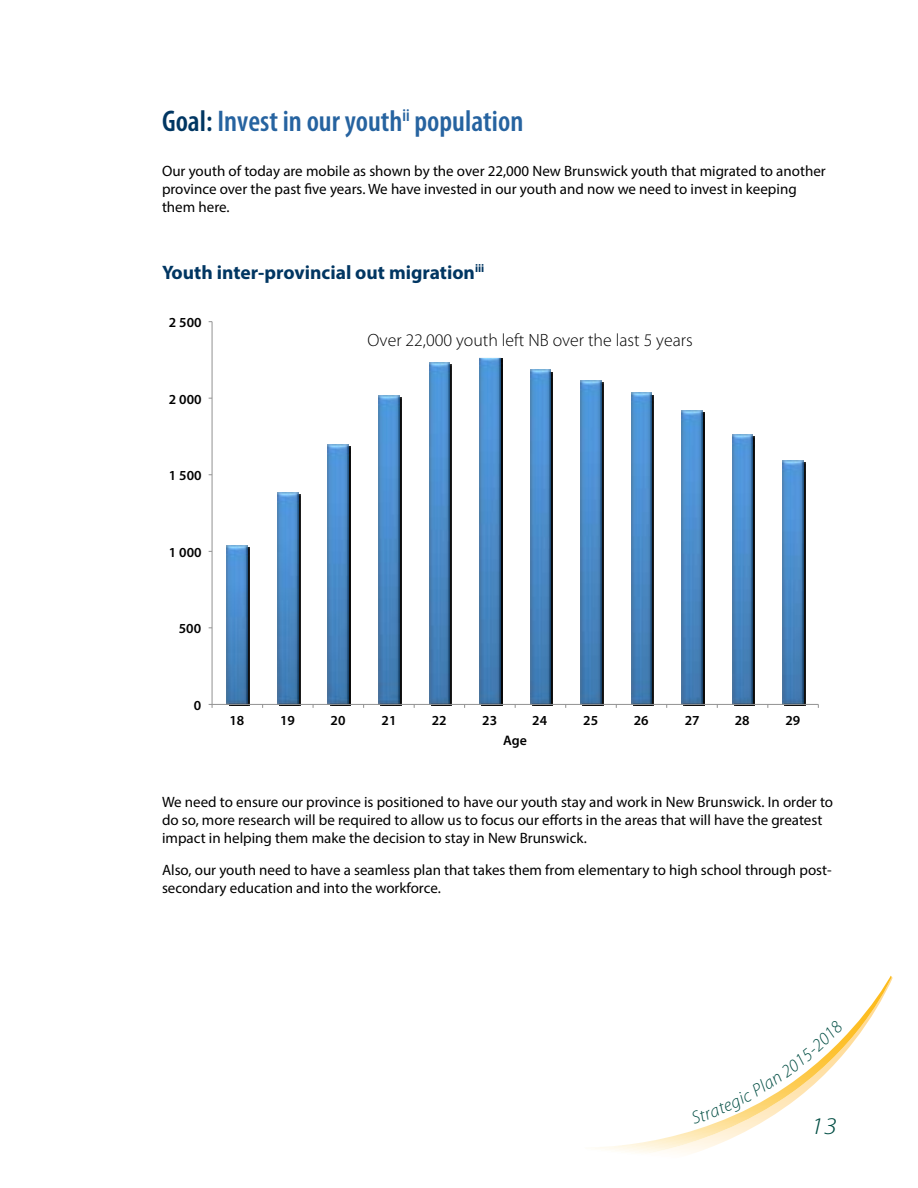
<style>
.page{position:relative;width:918px;height:1188px;background:#fff}
.page>*{position:absolute;margin:0;border:0;box-sizing:border-box;transform-origin:0 0}
.titre_2e_niveau_Goal{font:600 condensed 30px "Myriad Pro";color:#2663a0}
.t1{font:italic 300 24px "Myriad Pro";color:#004d43;scale:1.2 1}
.titre_3e_niveau{font:700 19.5px "Myriad Pro";color:#003662}
.t2{font:300 17.85px "Myriad Pro";color:#000}
.texte_principal{font:15px/18px "Myriad Pro";color:#000}
.t3{font:600 13.8px "Myriad Pro";color:#000}
.s1{color:#003662}
</style>
<div class="page">
<svg style="left:595px;top:975px;width:298px;height:179px"></svg>
<img style="left:248px;top:547px;width:2px;height:157px">
<img style="left:298px;top:495px;width:2px;height:209px">
<img style="left:349px;top:447px;width:2px;height:257px">
<img style="left:399px;top:398px;width:2px;height:306px">
<img style="left:450px;top:364px;width:2px;height:340px">
<img style="left:500px;top:359px;width:2px;height:345px">
<img style="left:551px;top:372px;width:2px;height:332px">
<img style="left:601px;top:382px;width:2px;height:322px">
<img style="left:652px;top:395px;width:2px;height:309px">
<img style="left:702px;top:413px;width:2px;height:291px">
<img style="left:753px;top:436px;width:2px;height:268px">
<img style="left:804px;top:462px;width:1px;height:242px">
<img style="left:227px;top:545px;width:21px;height:159px">
<img style="left:277px;top:493px;width:21px;height:211px">
<img style="left:328px;top:445px;width:21px;height:259px">
<img style="left:378px;top:395px;width:21px;height:309px">
<img style="left:429px;top:362px;width:21px;height:342px">
<img style="left:479px;top:358px;width:21px;height:346px">
<img style="left:530px;top:370px;width:21px;height:334px">
<img style="left:581px;top:380px;width:20px;height:324px">
<img style="left:631px;top:393px;width:21px;height:311px">
<img style="left:682px;top:410px;width:20px;height:294px">
<img style="left:732px;top:434px;width:21px;height:270px">
<img style="left:783px;top:460px;width:21px;height:244px">
<hr style="left:212px;top:322px;width:1px;height:382px;background:#929292">
<hr style="left:212px;top:704px;width:606px;height:1px;background:#929292">
<svg style="left:690px;top:1020px;width:153px;height:105px"></svg>
<h1 class="titre_2e_niveau_Goal" style="left:162px;top:104px;width:363px"><span class="s1">Goal:</span> Invest in our youth<sup>ii</sup> population</h1>
<p class="texte_principal" style="left:162px;top:161px;width:665px">Our youth of today are mobile as shown by the over 22,000 New Brunswick youth that migrated to another province over the past five years. We have invested in our youth and now we need to invest in keeping them here.</p>
<h2 class="titre_3e_niveau" style="left:162px;top:260px;width:324px">Youth inter-provincial out migration<sup>iii</sup></h2>
<p class="t3" style="left:169px;top:314px;width:34px">2 500</p>
<p class="t3" style="left:169px;top:390px;width:34px">2 000</p>
<p class="t3" style="left:169px;top:467px;width:34px">1 500</p>
<p class="t3" style="left:169px;top:543px;width:34px">1 000</p>
<p class="t3" style="left:179px;top:620px;width:24px">500</p>
<p class="t3" style="left:194px;top:697px;width:9px">0</p>
<p class="t2" style="left:368px;top:330px;width:327px">Over 22,000 youth left NB over the last 5 years</p>
<p class="t3" style="left:230px;top:712px;width:16px">18</p>
<p class="t3" style="left:280px;top:712px;width:16px">19</p>
<p class="t3" style="left:331px;top:712px;width:16px">20</p>
<p class="t3" style="left:382px;top:712px;width:16px">21</p>
<p class="t3" style="left:432px;top:712px;width:16px">22</p>
<p class="t3" style="left:482px;top:712px;width:16px">23</p>
<p class="t3" style="left:532px;top:712px;width:16px">24</p>
<p class="t3" style="left:583px;top:712px;width:16px">25</p>
<p class="t3" style="left:634px;top:712px;width:16px">26</p>
<p class="t3" style="left:685px;top:712px;width:16px">27</p>
<p class="t3" style="left:735px;top:712px;width:16px">28</p>
<p class="t3" style="left:785px;top:712px;width:16px">29</p>
<p class="t3" style="left:503px;top:732px;width:25px">Age</p>
<p class="texte_principal" style="left:162px;top:793px;width:673px">We need to ensure our province is positioned to have our youth stay and work in New Brunswick. In order to do so, more research will be required to allow us to focus our efforts in the areas that will have the greatest impact in helping them make the decision to stay in New Brunswick.</p>
<p class="texte_principal" style="left:162px;top:861px;width:671px">Also, our youth need to have a seamless plan that takes them from elementary to high school through post&shy;secondary education and into the workforce.</p>
<h2 class="t1" style="left:810px;top:1112px;width:24px">13</h2>
</div>
